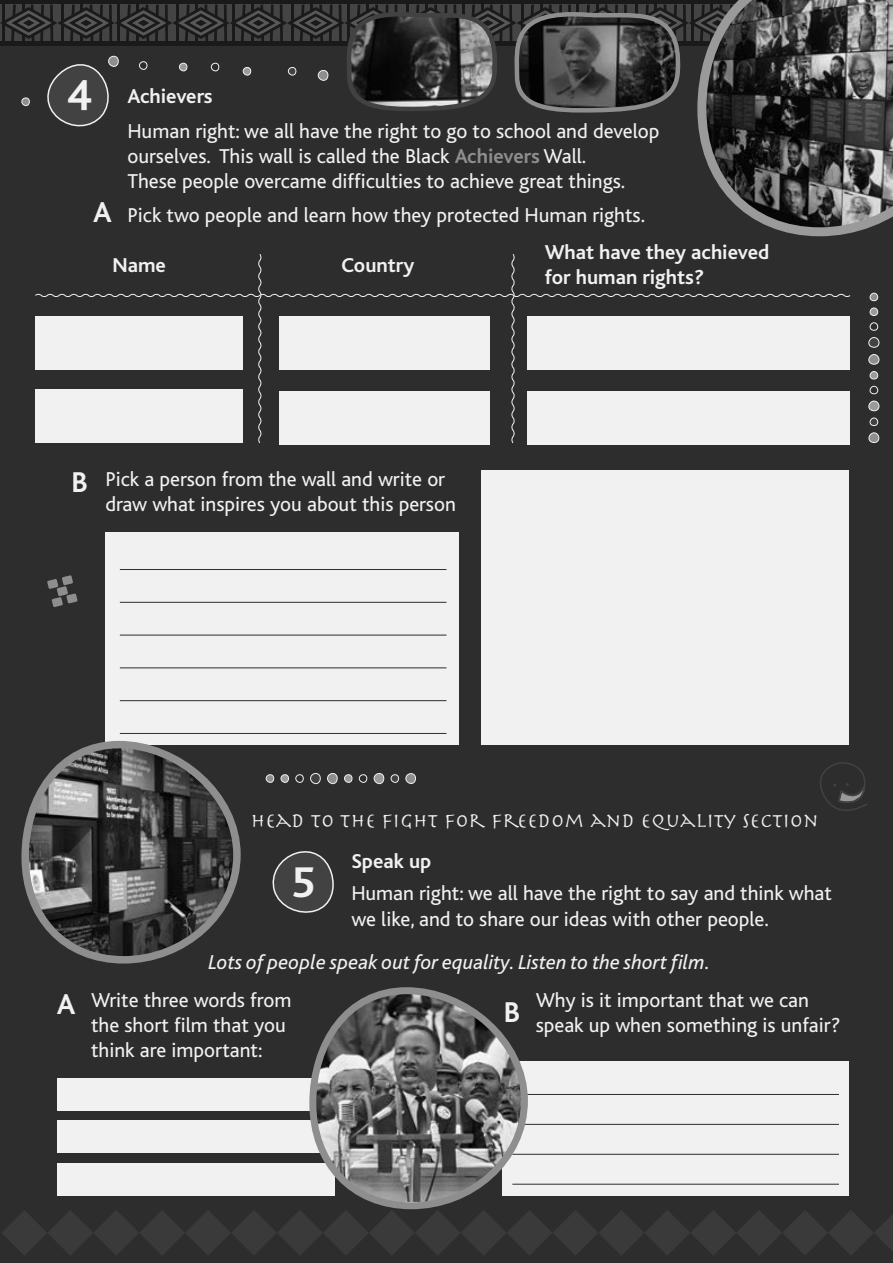
<style>
.page{position:relative;width:893px;height:1263px;background:#2d2d2d}
.page>*{position:absolute;margin:0;border:0;box-sizing:border-box;transform-origin:0 0}
.t1{font:700 45px "Bliss Accents";color:#f1f1f1}
.t2{font:700 30px "Bliss Accents";color:#f1f1f1}
.t3{font:21px/25.2px "Bliss Accents";color:#f1f1f1}
.t4{font:700 21px/25.2px "Bliss Accents";color:#f1f1f1}
.t5{font:italic 21px "Bliss Accents";color:#f1f1f1}
.t6{font:21px "Herculanum";color:#f1f1f1}
.s1{font-weight:700;color:#8e8e8e}
</style>
<div class="page">
<svg style="left:2px;top:1210px;width:891px;height:45px"></svg>
<svg style="left:272px;top:851px;width:62px;height:62px"></svg>
<div style="left:57px;top:1078px;width:277px;height:32px;background:#f1f1f1"></div>
<div style="left:57px;top:1120px;width:277px;height:32px;background:#f1f1f1"></div>
<div style="left:57px;top:1164px;width:277px;height:32px;background:#f1f1f1"></div>
<div style="left:481px;top:470px;width:368px;height:274px;background:#f1f1f1"></div>
<div style="left:503px;top:1061px;width:346px;height:135px;background:#f1f1f1"></div>
<div style="left:105px;top:531px;width:354px;height:213px;background:#f1f1f1"></div>
<div style="left:869px;top:433px;width:10px;height:9px;background:#8e8e8e;border-radius:50%"></div>
<div style="left:869px;top:432px;width:10px;height:11px;border:1px solid #f1f1f1;border-radius:50%"></div>
<div style="left:870px;top:418px;width:8px;height:8px;background:#424242;border-radius:50%"></div>
<div style="left:870px;top:418px;width:8px;height:8px;border:1px solid #f1f1f1;border-radius:50%"></div>
<div style="left:870px;top:386px;width:8px;height:8px;border:1px solid #f1f1f1;border-radius:50%"></div>
<div style="left:870px;top:371px;width:8px;height:8px;background:#9a9a9a;border-radius:50%"></div>
<div style="left:870px;top:371px;width:8px;height:8px;border:1px solid #f1f1f1;border-radius:50%"></div>
<div style="left:870px;top:322px;width:8px;height:9px;border:1px solid #f1f1f1;border-radius:50%"></div>
<div style="left:870px;top:308px;width:8px;height:7px;background:#9a9a9a;border-radius:50%"></div>
<div style="left:870px;top:308px;width:8px;height:8px;border:1px solid #f1f1f1;border-radius:50%"></div>
<div style="left:870px;top:293px;width:8px;height:8px;background:#8e8e8e;border-radius:50%"></div>
<div style="left:870px;top:293px;width:8px;height:8px;border:1px solid #f1f1f1;border-radius:50%"></div>
<div style="left:869px;top:401px;width:10px;height:10px;background:#9a9a9a;border-radius:50%"></div>
<div style="left:868px;top:401px;width:11px;height:10px;border:1px solid #f1f1f1;border-radius:50%"></div>
<div style="left:869px;top:354px;width:10px;height:10px;background:#8e8e8e;border-radius:50%"></div>
<div style="left:868px;top:354px;width:11px;height:11px;border:1px solid #f1f1f1;border-radius:50%"></div>
<div style="left:869px;top:338px;width:10px;height:9px;background:#424242;border-radius:50%"></div>
<div style="left:868px;top:337px;width:11px;height:11px;border:1px solid #f1f1f1;border-radius:50%"></div>
<div style="left:406px;top:774px;width:10px;height:9px;background:#8e8e8e;border-radius:50%"></div>
<div style="left:405px;top:773px;width:11px;height:11px;border:1px solid #f1f1f1;border-radius:50%"></div>
<div style="left:391px;top:775px;width:8px;height:7px;background:#424242;border-radius:50%"></div>
<div style="left:391px;top:774px;width:8px;height:9px;border:1px solid #f1f1f1;border-radius:50%"></div>
<div style="left:359px;top:774px;width:8px;height:9px;border:1px solid #f1f1f1;border-radius:50%"></div>
<div style="left:344px;top:775px;width:8px;height:7px;background:#9a9a9a;border-radius:50%"></div>
<div style="left:344px;top:774px;width:8px;height:9px;border:1px solid #f1f1f1;border-radius:50%"></div>
<div style="left:295px;top:774px;width:9px;height:9px;border:1px solid #f1f1f1;border-radius:50%"></div>
<div style="left:281px;top:775px;width:7px;height:7px;background:#9a9a9a;border-radius:50%"></div>
<div style="left:281px;top:774px;width:8px;height:9px;border:1px solid #f1f1f1;border-radius:50%"></div>
<div style="left:266px;top:775px;width:8px;height:7px;background:#8e8e8e;border-radius:50%"></div>
<div style="left:266px;top:774px;width:8px;height:9px;border:1px solid #f1f1f1;border-radius:50%"></div>
<div style="left:374px;top:773px;width:10px;height:11px;background:#9a9a9a;border-radius:50%"></div>
<div style="left:374px;top:773px;width:10px;height:11px;border:1px solid #f1f1f1;border-radius:50%"></div>
<div style="left:328px;top:773px;width:9px;height:11px;background:#8e8e8e;border-radius:50%"></div>
<div style="left:327px;top:773px;width:11px;height:11px;border:1px solid #f1f1f1;border-radius:50%"></div>
<div style="left:311px;top:773px;width:9px;height:11px;background:#424242;border-radius:50%"></div>
<div style="left:310px;top:773px;width:11px;height:11px;border:1px solid #f1f1f1;border-radius:50%"></div>
<svg style="left:35px;top:254px;width:816px;height:190px"></svg>
<hr style="left:120px;top:602px;width:326px;height:1px;background:#2d2d2d">
<hr style="left:512px;top:1094px;width:327px;height:1px;background:#2d2d2d">
<hr style="left:120px;top:569px;width:326px;height:1px;background:#2d2d2d">
<hr style="left:120px;top:635px;width:326px;height:1px;background:#2d2d2d">
<hr style="left:512px;top:1124px;width:327px;height:1px;background:#2d2d2d">
<hr style="left:120px;top:667px;width:326px;height:1px;background:#2d2d2d">
<hr style="left:512px;top:1154px;width:327px;height:1px;background:#2d2d2d">
<hr style="left:120px;top:700px;width:326px;height:1px;background:#2d2d2d">
<hr style="left:512px;top:1184px;width:327px;height:1px;background:#2d2d2d">
<hr style="left:120px;top:733px;width:326px;height:1px;background:#2d2d2d">
<svg style="left:21px;top:740px;width:223px;height:224px"></svg>
<svg style="left:0;top:0;width:693px;height:127px"></svg>
<svg style="left:693px;top:0;width:200px;height:237px"></svg>
<svg style="left:306px;top:987px;width:225px;height:226px"></svg>
<svg style="left:820px;top:762px;width:47px;height:49px"></svg>
<svg style="left:47px;top:575px;width:31px;height:32px"></svg>
<h1 class="t1" style="left:67px;top:72px;width:26px">4</h1>
<h2 class="t2" style="left:93px;top:197px;width:20px">A</h2>
<p class="t4" style="left:128px;top:84px;width:87px">Achievers</p>
<p class="t3" style="left:128px;top:119px;width:533px">Human right: we all have the right to go to school and develop ourselves. This wall is called the Black <span class="s1">Achievers</span> Wall.<br>These people overcame difficulties to achieve great things.</p>
<p class="t3" style="left:128px;top:203px;width:519px">Pick two people and learn how they protected Human rights.</p>
<p class="t4" style="left:112px;top:253px;width:55px">Name</p>
<p class="t4" style="left:342px;top:253px;width:74px">Country</p>
<h2 class="t2" style="left:71px;top:466px;width:18px">B</h2>
<p class="t3" style="left:105px;top:467px;width:352px">Pick a person from the wall and write or draw what inspires you about this person</p>
<p class="t4" style="left:545px;top:240px;width:226px">What have they achieved for human rights?</p>
<p class="t6" style="left:251px;top:807px;width:569px">HEAD TO THE FIGHT FOR FREEDOM AND EQUALITY SECTION</p>
<h1 class="t1" style="left:291px;top:858px;width:26px">5</h1>
<p class="t4" style="left:351px;top:849px;width:81px">Speak up</p>
<p class="t3" style="left:351px;top:881px;width:482px">Human right: we all have the right to say and think what we like, and to share our ideas with other people.</p>
<p class="t5" style="left:208px;top:951px;width:503px">Lots of people speak out for equality. Listen to the short film.</p>
<p class="t3" style="left:91px;top:988px;width:202px">Write three words from the short film that you think are important:</p>
<p class="t3" style="left:536px;top:988px;width:306px">Why is it important that we can speak up when something is unfair?</p>
<h2 class="t2" style="left:57px;top:988px;width:20px">A</h2>
<h2 class="t2" style="left:504px;top:997px;width:18px">B</h2>
</div>
